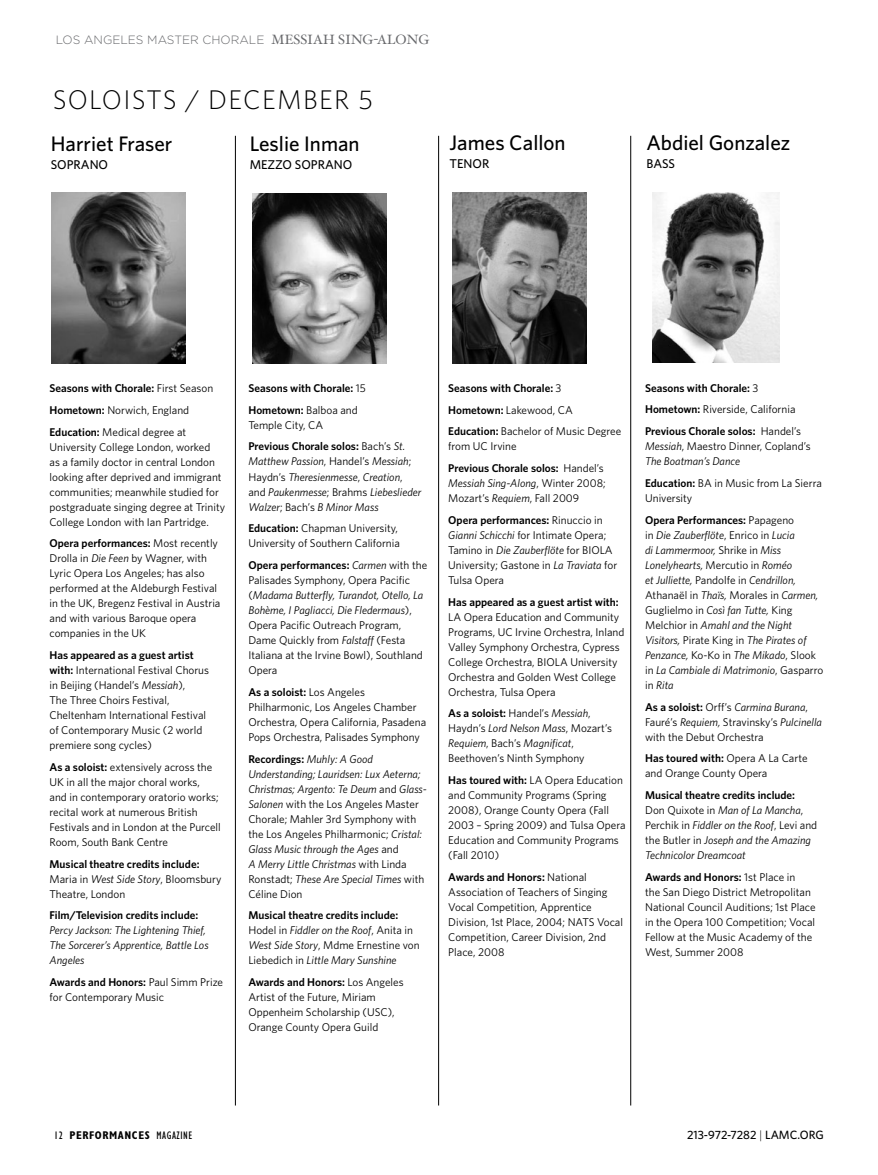
<style>
.page{position:relative;width:878px;height:1175px;background:#fff}
.page>*{position:absolute;margin:0;border:0;box-sizing:border-box;transform-origin:0 0}
.t1{font:300 27px "Whitney";color:#000}
.t2{font:500 21px "Whitney";color:#000}
.t3{font:500 12.75px "Whitney";color:#000}
.t4{font:300 12px "Gotham";color:#67686b}
.t5{font:500 12px "Whitney";color:#000}
.t6{font:11.25px/15px "Whitney";color:#000}
.t7{font:italic 11.25px/15px "Whitney";color:#000}
.t8{font:600 11.25px/21.8px "Whitney";color:#000}
.t9{font:700 condensed 11.25px "Gill Sans";letter-spacing:.05em;color:#000}
.s1{font-family:"Hoefler Text";font-weight:400;font-size:13.5px}
.s2{font-weight:600}
.s3{font-style:italic}
.s4{font-weight:400}
.s5{font-weight:400;font-style:italic}
.s6{font-style:normal}
.s7{font-weight:600;font-style:normal}
.s8{font-weight:300}
</style>
<div class="page">
<img style="left:52px;top:193px;width:133px;height:170px">
<img style="left:252px;top:194px;width:134px;height:169px">
<img style="left:452px;top:193px;width:134px;height:170px">
<img style="left:652px;top:193px;width:127px;height:169px">
<hr style="left:630px;top:136px;width:1px;height:969px;background:#000">
<hr style="left:438px;top:136px;width:1px;height:969px;background:#000">
<hr style="left:235px;top:136px;width:1px;height:969px;background:#000">
<p class="t4" style="left:56px;top:33px;width:375px">LOS ANGEL ES MASTER CHORAL E <span class="s1">MESSIAH SING-ALONG</span></p>
<h1 class="t1" style="left:53px;top:82px;width:32px">SOLOISTS</h1>
<h1 class="t1" style="left:186px;top:82px;width:189px">/ DECEMBER 5</h1>
<h2 class="t2" style="left:51px;top:130px;width:123px">Harriet Fraser</h2>
<p class="t3" style="left:51px;top:156px;width:9px">soprano</p>
<h2 class="t2" style="left:250px;top:130px;width:111px">Leslie Inman</h2>
<p class="t3" style="left:250px;top:156px;width:104px">MEZZO SOPRANO</p>
<h2 class="t2" style="left:449px;top:129px;width:118px">James Callon</h2>
<p class="t3" style="left:449px;top:155px;width:41px">TENOR</p>
<h2 class="t2" style="left:646px;top:129px;width:145px">Abdiel Gonzalez</h2>
<p class="t3" style="left:646px;top:155px;width:15px">Bass</p>
<p class="t6" style="left:50px;top:377px;width:165px;line-height:21.8px"><span class="s2">Seasons with Chorale:</span> First Season<br><span class="s2">Hometown:</span> Norwich, England<br><span class="s2">Education:</span> Medical degree at</p>
<p class="t6" style="left:50px;top:439px;width:177px">University College London, worked<br>as a family doctor in central London looking after deprived and immigrant communities; meanwhile studied for postgraduate singing degree at Trinity College London with Ian Partridge.</p>
<p class="t6" style="left:50px;top:535px;width:172px"><span class="s2">Opera performances:</span> Most recently<br>Drolla in <span class="s3">Die Feen</span> by Wagner, with<br>Lyric Opera Los Angeles; has also performed at the Aldeburgh Festival in the UK, Bregenz Festival in Austria and with various Baroque opera companies in the UK</p>
<p class="t6" style="left:50px;top:647px;width:161px"><span class="s2">Has appeared as a guest artist with:</span> International Festival Chorus in Beijing (Handel’s <span class="s3">Messiah</span>),<br>The Three Choirs Festival,<br>Cheltenham International Festival of Contemporary Music (2 world premiere song cycles)</p>
<p class="t6" style="left:50px;top:759px;width:173px"><span class="s2">As a soloist:</span> extensively across the UK in all the major choral works,<br>and in contemporary oratorio works; recital work at numerous British Festivals and in London at the Purcell Room, South Bank Centre</p>
<p class="t6" style="left:50px;top:856px;width:173px"><span class="s2">Musical theatre credits include:<br></span>Maria in <span class="s3">West Side Story</span>, Bloomsbury<br>Theatre, London</p>
<p class="t8" style="left:50px;top:904px;width:150px">Film/Television credits include:</p>
<p class="t7" style="left:50px;top:922px;width:161px">Percy Jackson: The Lightening Thief,<br>The Sorcerer’s Apprentice, Battle Los<br>Angeles</p>
<p class="t6" style="left:50px;top:974px;width:175px"><span class="s2">Awards and Honors:</span> Paul Simm Prize for Contemporary Music</p>
<p class="t8" style="left:248px;top:377px;width:119px">Seasons with Chorale: <span class="s4">15<br></span>Hometown: <span class="s4">Balboa and</span></p>
<p class="t8" style="left:248px;top:414px;width:158px"><span class="s4">Temple City, CA<br></span>Previous Chorale solos: <span class="s4">Bach’s</span> <span class="s5">St.</span></p>
<p class="t7" style="left:248px;top:454px;width:174px">Matthew Passion<span class="s6">, Handel’s</span> Messiah<span class="s6">; Haydn’s</span> Theresienmesse<span class="s6">,</span> Creation<span class="s6">, and</span> Paukenmesse<span class="s6">; Brahms</span> Liebeslieder Walzer<span class="s6">; Bach’s</span> B Minor Mass</p>
<p class="t6" style="left:248px;top:520px;width:153px"><span class="s2">Education:</span> Chapman University,<br>University of Southern California</p>
<p class="t6" style="left:248px;top:557px;width:180px"><span class="s2">Opera performances:</span> <span class="s3">Carmen</span> with the Palisades Symphony, Opera Pacific (<span class="s3">Madama Butterfly, Turandot, Otello, La Bohème, I Pagliacci, Die Fledermaus</span>), Opera Pacific Outreach Program, Dame Quickly from <span class="s3">Falstaff</span> (Festa Italiana at the Irvine Bowl), Southland Opera</p>
<p class="t6" style="left:248px;top:684px;width:179px"><span class="s2">As a soloist:</span> Los Angeles Philharmonic, Los Angeles Chamber Orchestra, Opera California, Pasadena Pops Orchestra, Palisades Symphony</p>
<p class="t7" style="left:248px;top:751px;width:180px"><span class="s7">Recordings:</span> Muhly: A Good Understanding; Lauridsen: Lux Aeterna; Christmas; Argento: Te Deum <span class="s6">and</span> Glass-Salonen <span class="s6">with the Los Angeles Master Chorale; Mahler 3rd Symphony with the Los Angeles Philharmonic;</span> Cristal:<br>Glass Music through the Ages <span class="s6">and<br></span>A Merry Little Christmas <span class="s6">with Linda Ronstadt;</span> These Are Special Times <span class="s6">with Céline Dion</span></p>
<p class="t7" style="left:248px;top:907px;width:173px"><span class="s7">Musical theatre credits include:<br></span><span class="s6">Hodel in</span> Fiddler on the Roof<span class="s6">, Anita in </span>West Side Story<span class="s6">, Mdme Ernestine von Liebedich in</span> Little Mary Sunshine</p>
<p class="t6" style="left:248px;top:974px;width:157px"><span class="s2">Awards and Honors:</span> Los Angeles<br>Artist of the Future, Miriam<br>Oppenheim Scholarship (USC),<br>Orange County Opera Guild</p>
<p class="t8" style="left:448px;top:377px;width:174px">Seasons with Chorale: <span class="s4">3<br></span>Hometown: <span class="s4">Lakewood, CA<br></span>Education: <span class="s4">Bachelor of Music Degree</span></p>
<p class="t8" style="left:448px;top:435px;width:157px"><span class="s4">from UC Irvine<br></span>Previous Chorale solos: <span class="s4">Handel’s</span></p>
<p class="t6" style="left:448px;top:475px;width:159px"><span class="s3">Messiah Sing-Along</span>, Winter 2008;<br>Mozart’s <span class="s3">Requiem</span>, Fall 2009</p>
<p class="t6" style="left:448px;top:512px;width:170px"><span class="s2">Opera performances:</span> Rinuccio in<br><span class="s3">Gianni Schicchi</span> for Intimate Opera;<br>Tamino in <span class="s3">Die Zauberflöte</span> for BIOLA<br>University; Gastone in <span class="s3">La Traviata</span> for<br>Tulsa Opera</p>
<p class="t8" style="left:448px;top:590px;width:172px">Has appeared as a guest artist with:</p>
<p class="t6" style="left:448px;top:609px;width:178px">LA Opera Education and Community Programs, UC Irvine Orchestra, Inland Valley Symphony Orchestra, Cypress College Orchestra, BIOLA University Orchestra and Golden West College Orchestra, Tulsa Opera</p>
<p class="t6" style="left:448px;top:705px;width:165px"><span class="s2">As a soloist:</span> Handel’s <span class="s3">Messiah</span>,<br>Haydn’s <span class="s3">Lord Nelson Mass</span>, Mozart’s<br><span class="s3">Requiem</span>, Bach’s <span class="s3">Magnificat</span>,<br>Beethoven’s Ninth Symphony</p>
<p class="t6" style="left:448px;top:772px;width:179px"><span class="s2">Has toured with:</span> LA Opera Education and Community Programs (Spring<br>2008), Orange County Opera (Fall<br>2003 – Spring 2009) and Tulsa Opera<br>Education and Community Programs (Fall 2010)</p>
<p class="t6" style="left:448px;top:869px;width:176px"><span class="s2">Awards and Honors:</span> National<br>Association of Teachers of Singing<br>Vocal Competition, Apprentice<br>Division, 1st Place, 2004; NATS Vocal<br>Competition, Career Division, 2nd<br>Place, 2008</p>
<p class="t8" style="left:645px;top:377px;width:157px">Seasons with Chorale: <span class="s4">3<br></span>Hometown: <span class="s4">Riverside, California<br></span>Previous Chorale solos: <span class="s4">Handel’s</span></p>
<p class="t7" style="left:645px;top:438px;width:167px">Messiah<span class="s6">, Maestro Dinner, Copland’s<br></span>The Boatman’s Dance</p>
<p class="t6" style="left:645px;top:475px;width:178px"><span class="s2">Education:</span> BA in Music from La Sierra<br>University</p>
<p class="t7" style="left:645px;top:512px;width:180px"><span class="s7">Opera Performances:</span> <span class="s6">Papageno<br>in</span> Die Zauberflöte<span class="s6">, Enrico in</span> Lucia<br>di Lammermoor, <span class="s6">Shrike in</span> Miss<br>Lonelyhearts, <span class="s6">Mercutio in</span> Roméo<br>et Julliette, <span class="s6">Pandolfe in</span> Cendrillon,<br><span class="s6">Athanaël in</span> Thaïs, <span class="s6">Morales in</span> Carmen,<br><span class="s6">Guglielmo in</span> Così fan Tutte, <span class="s6">King<br>Melchior in</span> Amahl and the Night<br>Visitors, <span class="s6">Pirate King in</span> The Pirates of<br>Penzance, <span class="s6">Ko-Ko in</span> The Mikado<span class="s6">, Slook in</span> La Cambiale di Matrimonio<span class="s6">, Gasparro in</span> Rita</p>
<p class="t6" style="left:645px;top:699px;width:178px"><span class="s2">As a soloist:</span> Orff’s <span class="s3">Carmina Burana</span>,<br>Fauré’s <span class="s3">Requiem,</span> Stravinsky’s <span class="s3">Pulcinella </span>with the Debut Orchestra</p>
<p class="t6" style="left:645px;top:750px;width:164px"><span class="s2">Has toured with:</span> Opera A La Carte and Orange County Opera</p>
<p class="t7" style="left:645px;top:787px;width:174px"><span class="s7">Musical theatre credits include:<br></span><span class="s6">Don Quixote in</span> Man of La Mancha<span class="s6">,<br>Perchik in</span> Fiddler on the Roof<span class="s6">, Levi and the Butler in</span> Joseph and the Amazing<br>Technicolor Dreamcoat</p>
<p class="t6" style="left:645px;top:869px;width:172px"><span class="s2">Awards and Honors:</span> 1st Place in<br>the San Diego District Metropolitan<br>National Council Auditions; 1st Place in the Opera 100 Competition; Vocal<br>Fellow at the Music Academy of the<br>West, Summer 2008</p>
<p class="t9" style="left:54px;top:1128px;width:140px"><span class="s4">12</span> PERFORMANCES <span class="s4">MAGAZINe</span></p>
<p class="t5" style="left:687px;top:1127px;width:138px">213-972-7282 <span class="s8">|</span> lamc.org</p>
</div>
